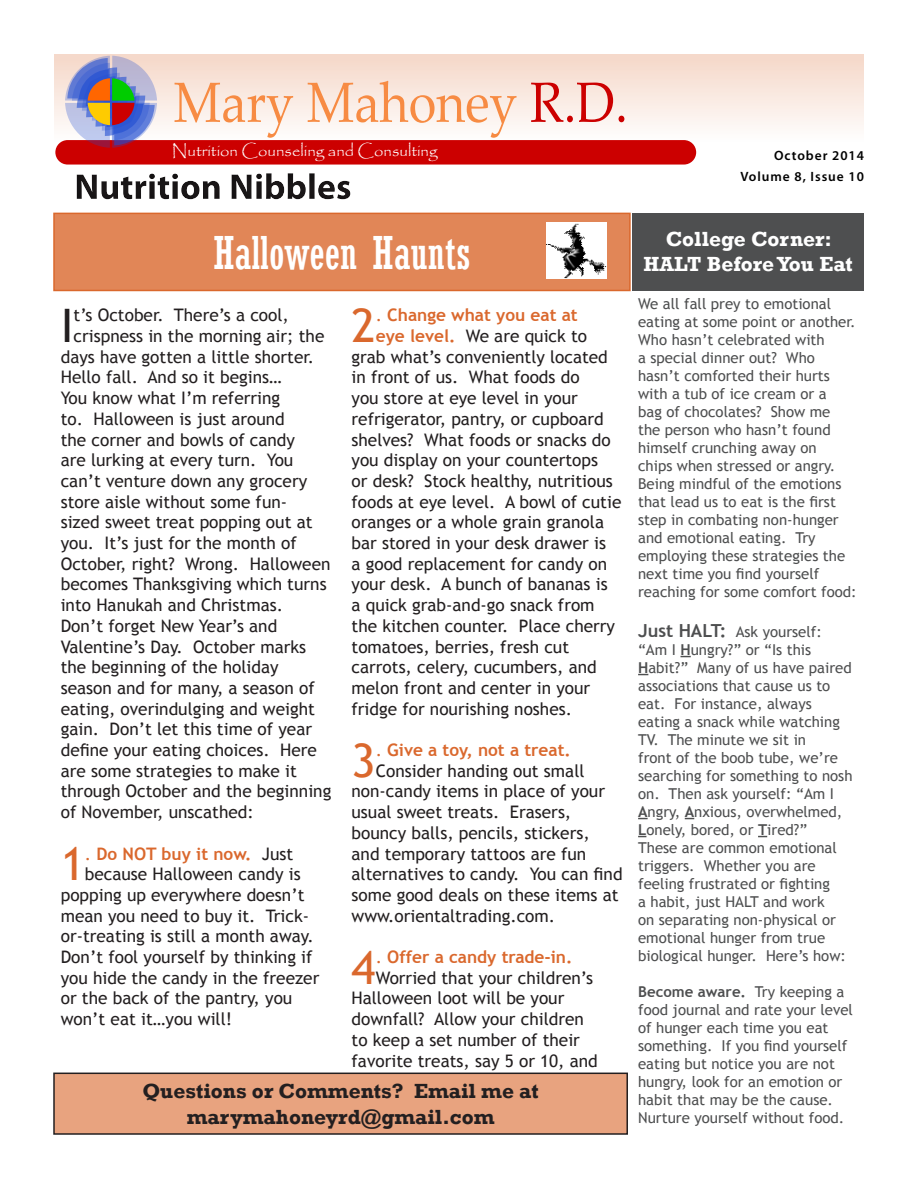
<style>
.page{position:relative;width:918px;height:1188px;background:#fff}
.page>*{position:absolute;margin:0;border:0;box-sizing:border-box;transform-origin:0 0}
.t1{font:56.7px "Palatino Linotype";color:#f78b43;scale:.89 1}
.t2{font:46.2px "Trebuchet MS";color:#da682d}
.t3{font:46.2px "Trebuchet MS";color:#231f20}
.t4{font:condensed 45px "Rockwell";color:#fff}
.t5{font:700 21px "Rockwell";color:#231f20}
.t6{font:700 21px "Rockwell";color:#fff}
.t7{font:17.25px "Trebuchet MS";color:#231f20}
.t8{font:700 17.25px "Trebuchet MS";color:#da682d}
.t9{font:16.5px "Papyrus";color:#fff}
.t10{font:15px/18px "Trebuchet MS";color:#4e4f50}
.Body_2_Upper_Right{font:600 13.5px "Myriad Pro";letter-spacing:.07em;color:#000}
.s1{color:#c00}
.s2{font-weight:400}
.s3{font-weight:400;color:#231f20}
.s4{font-weight:700;color:#da682d}
.s5{font-weight:700;font-size:18px}
.s6{font-weight:700}
</style>
<div class="page">
<div style="left:54px;top:54px;width:810px;height:145px;background:linear-gradient(to bottom,#f6ddd0,#fff)"></div>
<div style="left:55px;top:140px;width:641px;height:25px;background:#c00;border-radius:12px"></div>
<svg style="left:65px;top:56px;width:92px;height:92px;background:#a190a1"></svg>
<div style="left:68px;top:162px;width:330px;height:46px;background:#231f20;opacity:.6"></div>
<div style="left:54px;top:213px;width:576px;height:77px;background:#e18657"></div>
<div style="left:53px;top:213px;width:578px;height:78px;border:2px solid #da682d"></div>
<div style="left:54px;top:1073px;width:573px;height:61px;background:#e8a37f"></div>
<div style="left:53px;top:1073px;width:575px;height:62px;border:2px solid #231f20"></div>
<img style="left:547px;top:222px;width:60px;height:57px">
<div style="left:632px;top:213px;width:232px;height:77px;background:#4e4f50"></div>
<p class="t1" style="left:174px;top:62px;width:512px">Mary Mahoney <span class="s1">R.D.</span></p>
<p class="t9" style="left:172px;top:141px;width:267px">Nutrition Counseling and Consulting</p>
<p class="Body_2_Upper_Right" style="left:774px;top:147px;width:91px">October 2014</p>
<p class="Body_2_Upper_Right" style="left:740px;top:168px;width:125px">Volume 8, Issue 10</p>
<p class="t4" style="left:213px;top:227px;width:259px">Halloween Haunts</p>
<p class="t3" style="left:61px;top:299px;width:14px">I</p>
<p class="t7" style="left:74px;top:305px;width:217px">t’s October. There’s a cool,</p>
<p class="t7" style="left:74px;top:326px;width:252px">crispness in the morning air; the</p>
<p class="t7" style="left:61px;top:347px;width:255px">days have gotten a little shorter.</p>
<p class="t7" style="left:61px;top:367px;width:223px">Hello fall. And so it begins…</p>
<p class="t7" style="left:61px;top:388px;width:221px">You know what I’m referring</p>
<p class="t7" style="left:61px;top:409px;width:226px">to. Halloween is just around</p>
<p class="t7" style="left:61px;top:429px;width:236px">the corner and bowls of candy</p>
<p class="t7" style="left:61px;top:450px;width:234px">are lurking at every turn. You</p>
<p class="t7" style="left:61px;top:471px;width:248px">can’t venture down any grocery</p>
<p class="t7" style="left:61px;top:491px;width:228px">store aisle without some fun-</p>
<p class="t7" style="left:61px;top:512px;width:253px">sized sweet treat popping out at</p>
<p class="t7" style="left:61px;top:533px;width:238px">you. It’s just for the month of</p>
<p class="t7" style="left:61px;top:554px;width:271px">October, right? Wrong. Halloween</p>
<p class="t7" style="left:61px;top:574px;width:267px">becomes Thanksgiving which turns</p>
<p class="t7" style="left:61px;top:595px;width:224px">into Hanukah and Christmas.</p>
<p class="t7" style="left:61px;top:616px;width:218px">Don’t forget New Year’s and</p>
<p class="t7" style="left:61px;top:636px;width:247px">Valentine’s Day. October marks</p>
<p class="t7" style="left:61px;top:657px;width:219px">the beginning of the holiday</p>
<p class="t7" style="left:61px;top:678px;width:256px">season and for many, a season of</p>
<p class="t7" style="left:61px;top:698px;width:256px">eating, overindulging and weight</p>
<p class="t7" style="left:61px;top:719px;width:253px">gain. Don’t let this time of year</p>
<p class="t7" style="left:61px;top:740px;width:258px">define your eating choices. Here</p>
<p class="t7" style="left:61px;top:761px;width:238px">are some strategies to make it</p>
<p class="t7" style="left:61px;top:781px;width:272px">through October and the beginning</p>
<p class="t7" style="left:61px;top:802px;width:195px">of November, unscathed:</p>
<p class="t2" style="left:61px;top:837px;width:26px">1</p>
<p class="t8" style="left:85px;top:843px;width:210px"><span class="s2">.</span> Do NOT buy it now. <span class="s3">Just</span></p>
<p class="t7" style="left:85px;top:864px;width:217px">because Halloween candy is</p>
<p class="t7" style="left:61px;top:885px;width:245px">popping up everywhere doesn’t</p>
<p class="t7" style="left:61px;top:905px;width:250px">mean you need to buy it. Trick-</p>
<p class="t7" style="left:61px;top:926px;width:254px">or-treating is still a month away.</p>
<p class="t7" style="left:61px;top:947px;width:253px">Don’t fool yourself by thinking if</p>
<p class="t7" style="left:61px;top:968px;width:260px">you hide the candy in the freezer</p>
<p class="t7" style="left:61px;top:988px;width:233px">or the back of the pantry, you</p>
<p class="t7" style="left:61px;top:1009px;width:173px">won’t eat it…you will!</p>
<p class="t2" style="left:352px;top:299px;width:26px">2</p>
<p class="t8" style="left:376px;top:304px;width:203px"><span class="s2">.</span> Change what you eat at</p>
<p class="t7" style="left:376px;top:326px;width:213px"><span class="s4">eye level.</span> We are quick to</p>
<p class="t7" style="left:352px;top:347px;width:258px">grab what’s conveniently located</p>
<p class="t7" style="left:352px;top:367px;width:230px">in front of us. What foods do</p>
<p class="t7" style="left:352px;top:388px;width:228px">you store at eye level in your</p>
<p class="t7" style="left:352px;top:409px;width:254px">refrigerator, pantry, or cupboard</p>
<p class="t7" style="left:352px;top:429px;width:261px">shelves? What foods or snacks do</p>
<p class="t7" style="left:352px;top:450px;width:248px">you display on your countertops</p>
<p class="t7" style="left:352px;top:471px;width:263px">or desk? Stock healthy, nutritious</p>
<p class="t7" style="left:352px;top:491px;width:271px">foods at eye level. A bowl of cutie</p>
<p class="t7" style="left:352px;top:512px;width:254px">oranges or a whole grain granola</p>
<p class="t7" style="left:352px;top:533px;width:256px">bar stored in your desk drawer is</p>
<p class="t7" style="left:352px;top:554px;width:257px">a good replacement for candy on</p>
<p class="t7" style="left:352px;top:574px;width:258px">your desk. A bunch of bananas is</p>
<p class="t7" style="left:352px;top:595px;width:245px">a quick grab-and-go snack from</p>
<p class="t7" style="left:352px;top:616px;width:265px">the kitchen counter. Place cherry</p>
<p class="t7" style="left:352px;top:636px;width:219px">tomatoes, berries, fresh cut</p>
<p class="t7" style="left:352px;top:657px;width:247px">carrots, celery, cucumbers, and</p>
<p class="t7" style="left:352px;top:678px;width:240px">melon front and center in your</p>
<p class="t7" style="left:352px;top:698px;width:222px">fridge for nourishing noshes.</p>
<p class="t2" style="left:352px;top:733px;width:26px">3</p>
<p class="t8" style="left:376px;top:739px;width:197px"><span class="s2">.</span> Give a toy, not a treat.</p>
<p class="t7" style="left:376px;top:761px;width:210px">Consider handing out small</p>
<p class="t7" style="left:352px;top:781px;width:255px">non-candy items in place of your</p>
<p class="t7" style="left:352px;top:802px;width:221px">usual sweet treats. Erasers,</p>
<p class="t7" style="left:352px;top:823px;width:240px">bouncy balls, pencils, stickers,</p>
<p class="t7" style="left:352px;top:843px;width:236px">and temporary tattoos are fun</p>
<p class="t7" style="left:352px;top:864px;width:273px">alternatives to candy. You can find</p>
<p class="t7" style="left:352px;top:885px;width:269px">some good deals on these items at</p>
<p class="t7" style="left:352px;top:905px;width:205px">www.orientaltrading.com.</p>
<p class="t2" style="left:352px;top:940px;width:26px">4</p>
<p class="t8" style="left:376px;top:946px;width:198px"><span class="s2">.</span> Offer a candy trade-in.</p>
<p class="t7" style="left:376px;top:968px;width:219px">Worried that your children’s</p>
<p class="t7" style="left:352px;top:988px;width:214px">Halloween loot will be your</p>
<p class="t7" style="left:352px;top:1009px;width:234px">downfall? Allow your children</p>
<p class="t7" style="left:352px;top:1030px;width:230px">to keep a set number of their</p>
<p class="t7" style="left:352px;top:1050px;width:248px">favorite treats, say 5 or 10, and</p>
<p class="t5" style="left:142px;top:1079px;width:398px">Questions or Comments? Email me at</p>
<p class="t5" style="left:187px;top:1104px;width:309px">marymahoneyrd@gmail.com</p>
<p class="t6" style="left:666px;top:226px;width:168px">College Corner:</p>
<p class="t6" style="left:644px;top:252px;width:211px">HALT Before You Eat</p>
<p class="t10" style="left:638px;top:295px;width:220px">We all fall prey to emotional eating at some point or another.<br>Who hasn’t celebrated with<br>a special dinner out? Who hasn’t comforted their hurts with a tub of ice cream or a<br>bag of chocolates? Show me<br>the person who hasn’t found himself crunching away on<br>chips when stressed or angry.<br>Being mindful of the emotions that lead us to eat is the first step in combating non-hunger and emotional eating. Try employing these strategies the next time you find yourself reaching for some comfort food:</p>
<p class="t10" style="left:638px;top:623px;width:216px"><span class="s5">Just HALT:</span> Ask yourself: “Am I <span class="s6">H</span>ungry?” or “Is this<br><span class="s6">H</span>abit?” Many of us have paired associations that cause us to eat. For instance, always eating a snack while watching<br>TV. The minute we sit in<br>front of the boob tube, we’re searching for something to nosh on. Then ask yourself: “Am I<br><span class="s6">A</span>ngry, <span class="s6">A</span>nxious, overwhelmed,<br><span class="s6">L</span>onely, bored, or <span class="s6">T</span>ired?”<br>These are common emotional triggers. Whether you are feeling frustrated or fighting<br>a habit, just HALT and work<br>on separating non-physical or emotional hunger from true biological hunger. Here’s how:</p>
<p class="t10" style="left:638px;top:983px;width:216px"><span class="s6">Become aware.</span> Try keeping a food journal and rate your level of hunger each time you eat something. If you find yourself eating but notice you are not hungry, look for an emotion or habit that may be the cause.</p>
<p class="t10" style="left:638px;top:1109px;width:208px">Nurture yourself without food.</p>
</div>
